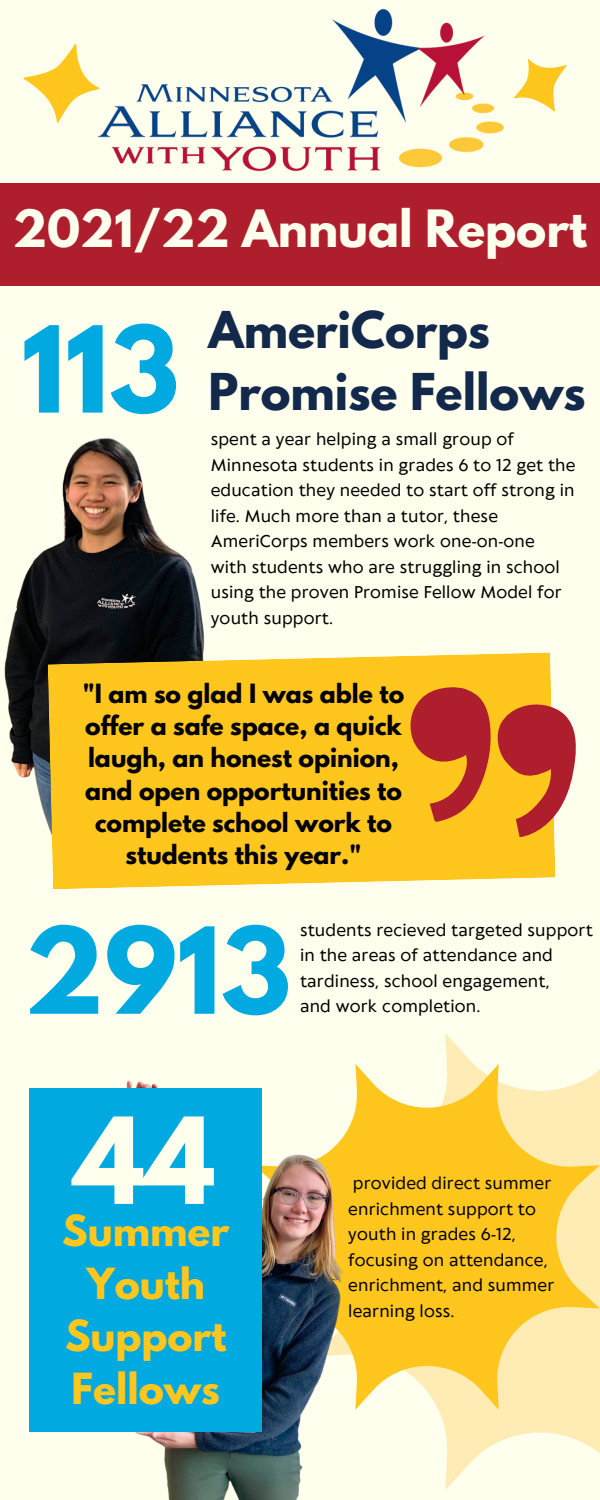
<style>
.page{position:relative;width:600px;height:1500px;background:#feffed}
.page>*{position:absolute;margin:0;border:0;box-sizing:border-box;transform-origin:0 0}
.t1{font:700 106px "League Spartan";color:#00a9e0}
.t2{font:700 106px "League Spartan";color:#feffed}
.t3{font:700 45.6px "League Spartan";color:#feffed}
.t4{font:700 45px/62.2px "League Spartan";color:#13294b}
.t5{font:700 38px/52.5px "League Spartan";color:#ffc61e;text-align:center}
.t6{font:700 23.5px/32.1px "League Spartan";color:#000;text-align:center}
.t7{font:16px/25.5px "Klein Text";letter-spacing:.01em;color:#000}
</style>
<div class="page">
<img style="left:4px;top:438px;width:201px;height:387px">
<svg style="left:48px;top:652px;width:507px;height:237px;fill:#ffc61e"></svg>
<svg style="left:401px;top:684px;width:175px;height:157px"></svg>
<svg style="left:23px;top:44px;width:70px;height:79px"></svg>
<svg style="left:514px;top:59px;width:53px;height:53px"></svg>
<img style="left:93px;top:8px;width:411px;height:164px">
<svg style="left:438px;top:1052px;width:162px;height:419px"></svg>
<svg style="left:355px;top:1064px;width:245px;height:346px;fill:#ffecb5"></svg>
<svg style="left:393px;top:1078px;width:193px;height:317px;fill:#ffc61e"></svg>
<img style="left:29px;top:1073px;width:364px;height:427px">
<div style="left:30px;top:1089px;width:232px;height:343px;background:#00a9e0"></div>
<div style="left:0;top:183px;width:600px;height:102px;background:#af1e2d"></div>
<p class="t3" style="left:13px;top:206px;width:576px">2021/22 Annual Report</p>
<p class="t1" style="left:21px;top:317px;width:160px">113</p>
<p class="t4" style="left:209px;top:305px;width:379px">AmeriCorps<br>Promise Fellows</p>
<h2 class="t7" style="left:211px;top:428px;width:366px">spent a year helping a small group of Minnesota students in grades 6 to 12 get the education they needed to start off strong in life. Much more than a tutor, these AmeriCorps members work one-on-one<br>with students who are struggling in school using the proven Promise Fellow Model for youth support.</h2>
<h2 class="t6" style="left:83px;top:681px;width:323px">"I am so glad I was able to offer a safe space, a quick laugh, an honest opinion, and open opportunities to complete school work to students this year."</h2>
<h1 class="t1" style="left:24px;top:918px;width:269px">2913</h1>
<p class="t7" style="left:300px;top:918px;width:294px">students recieved targeted support in the areas of attendance and tardiness, school engagement,</p>
<p class="t7" style="left:300px;top:995px;width:182px">and work completion.</p>
<h4 class="t2" style="left:74px;top:1108px;width:143px">44</h4>
<p class="t5" style="left:62px;top:1210px;width:169px">Summer<br>Youth<br>Support<br>Fellows</p>
<p class="t7" style="left:348px;top:1172px;width:208px">provided direct summer enrichment support to youth in grades 6-12, focusing on attendance, enrichment, and summer learning loss.</p>
</div>
